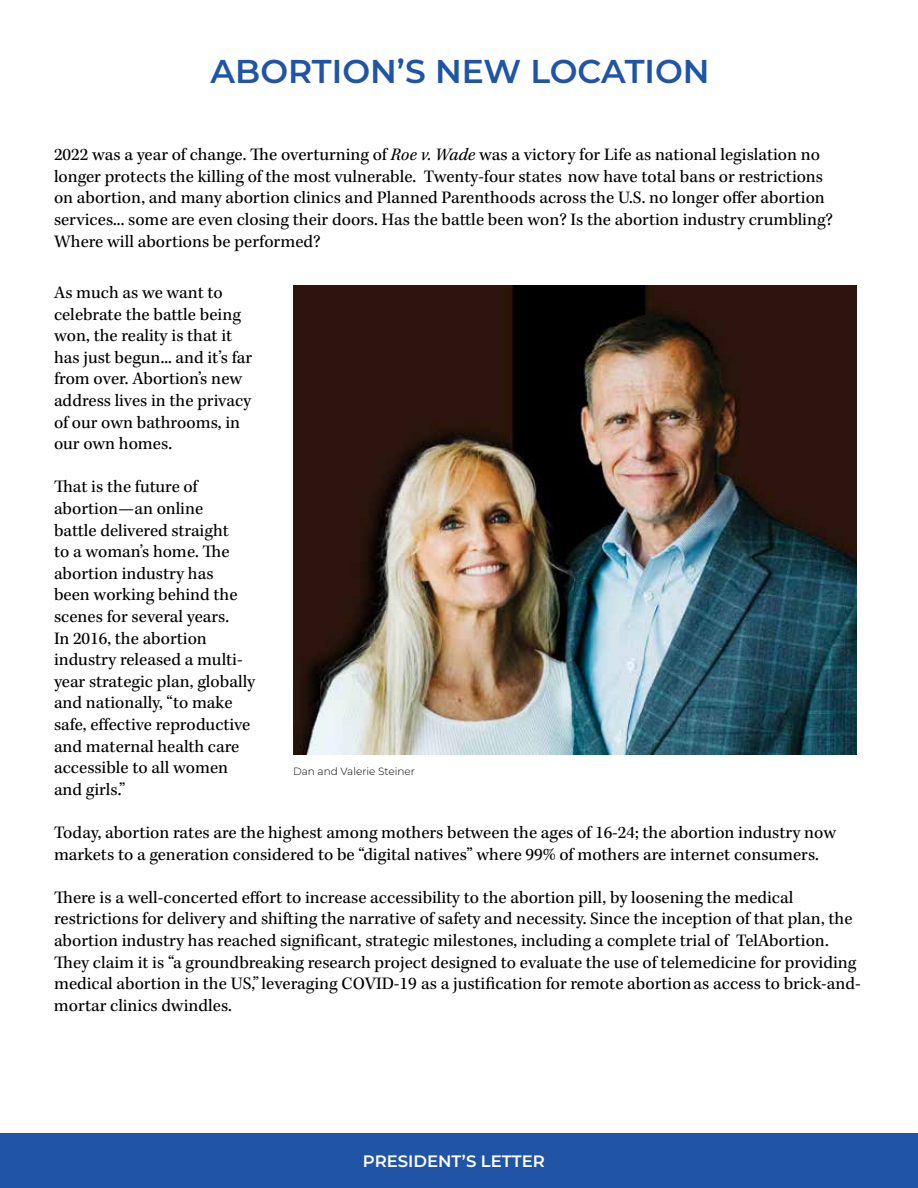
<style>
.page{position:relative;width:918px;height:1188px;background:#fff}
.page>*{position:absolute;margin:0;border:0;box-sizing:border-box;transform-origin:0 0}
.t1{font:600 33px "Montserrat";color:#1f54a6}
.t2{font:18px/21.6px "Kepler Std";color:#000}
.t3{font:600 16.5px "Montserrat";color:#fff}
.t4{font:300 10.5px "Montserrat";color:#000}
.s1{font-style:italic}
</style>
<div class="page">
<div style="left:0;top:1134px;width:918px;height:54px;background:#1f54a6"></div>
<img style="left:293px;top:285px;width:563px;height:469px">
<h1 class="t1" style="left:211px;top:48px;width:501px">ABORTION’S NEW LOCATION</h1>
<p class="t2" style="left:54px;top:145px;width:781px">2022 was a year of change. The overturning of <span class="s1">Roe v. Wade</span> was a victory for Life as national legislation no longer protects the killing of the most vulnerable. Twenty-four states now have total bans or restrictions on abortion, and many abortion clinics and Planned Parenthoods across the U.S. no longer offer abortion services... some are even closing their doors. Has the battle been won? Is the abortion industry crumbling?<br>Where will abortions be performed?</p>
<p class="t2" style="left:54px;top:282px;width:200px">As much as we want to celebrate the battle being won, the reality is that it has just begun... and it’s far from over. Abortion’s new address lives in the privacy of our own bathrooms, in our own homes.</p>
<p class="t2" style="left:54px;top:477px;width:203px">That is the future of abortion—an online<br>battle delivered straight<br>to a woman’s home. The abortion industry has<br>been working behind the scenes for several years.<br>In 2016, the abortion industry released a multi&shy;year strategic plan, globally and nationally, “to make safe, effective reproductive and maternal health care accessible to all women and girls.”</p>
<p class="t2" style="left:54px;top:822px;width:784px">Today, abortion rates are the highest among mothers between the ages of 16-24; the abortion industry now markets to a generation considered to be “digital natives” where 99% of mothers are internet consumers.</p>
<p class="t2" style="left:54px;top:887px;width:808px">There is a well-concerted effort to increase accessibility to the abortion pill, by loosening the medical restrictions for delivery and shifting the narrative of safety and necessity. Since the inception of that plan, the abortion industry has reached significant, strategic milestones, including a complete trial of TelAbortion.<br>They claim it is “a groundbreaking research project designed to evaluate the use of telemedicine for providing medical abortion in the US,”leveraging COVID-19 as a justification for remote abortionas access to brick-and&shy;mortar clinics dwindles.</p>
<p class="t4" style="left:293px;top:765px;width:123px">Dan and Valerie Steiner</p>
<p class="t3" style="left:363px;top:1149px;width:184px">PRESIDENT’S LETTER</p>
</div>
